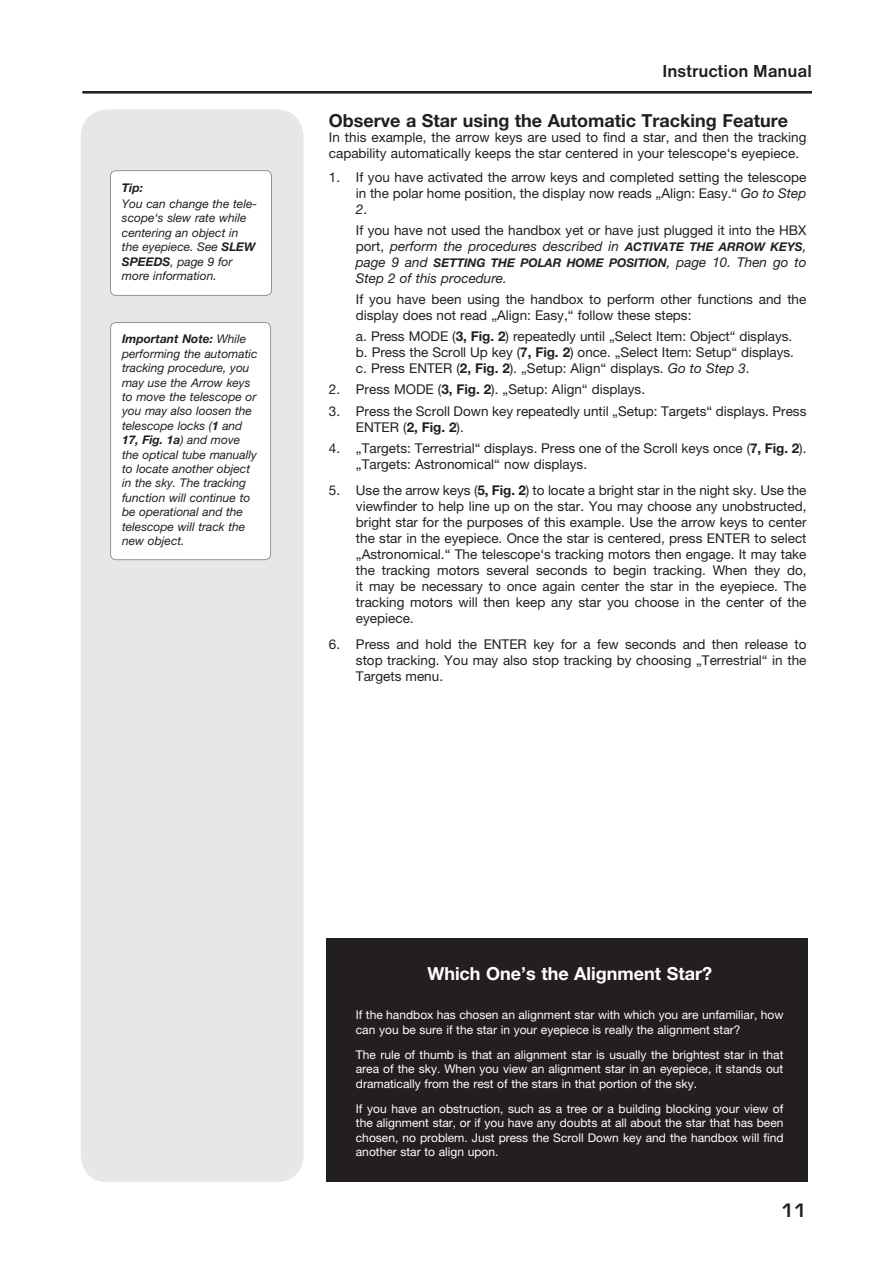
<style>
.page{position:relative;width:893px;height:1263px;background:#fff}
.page>*{position:absolute;margin:0;border:0;box-sizing:border-box;transform-origin:0 0}
.t1{font:700 18px "Helvetica Neue";color:#231f20}
.t2{font:700 18px "Helvetica Neue";color:#fff}
.t3{font:700 18px "Nimbus San D";color:#231f20}
.t4{font:600 18px "Eurostile";color:#231f20}
.t5{font:13.5px/15.9px "Helvetica Neue";color:#231f20}
.t6{font:italic 13.5px "Helvetica Neue";color:#231f20}
.t7{font:12px/14.4px "Helvetica Neue";color:#fff;text-align:justify}
.t8{font:italic 12px/14.4px "Helvetica Neue";color:#231f20}
.t9{font:italic 700 12px "Helvetica Neue";color:#231f20}
.s1{font-weight:700}
.s2{font-style:italic}
.s3{font-weight:700;font-style:italic;font-size:12px}
.s4{font-weight:400;font-size:13.5px}
</style>
<div class="page">
<hr style="left:83px;top:91px;width:729px;height:2px;background:#231f20">
<div style="left:81px;top:110px;width:223px;height:1072px;background:#e6e7e9;border-radius:27px"></div>
<div style="left:111px;top:322px;width:160px;height:238px;background:#fff;border-radius:5px"></div>
<div style="left:110px;top:322px;width:161px;height:238px;border:1px solid #939598;border-radius:5px"></div>
<div style="left:110px;top:171px;width:161px;height:124px;background:#fff;border-radius:5px"></div>
<div style="left:110px;top:170px;width:162px;height:126px;border:1px solid #939598;border-radius:5px"></div>
<div style="left:326px;top:939px;width:482px;height:243px;background:#231f20"></div>
<p class="t9" style="left:122px;top:180px;width:23px">Tip:</p>
<p class="t8" style="left:122px;top:196px;width:137px">You can change the tele&shy;scope‘s slew rate while centering an object in the eyepiece. See <span class="s1">SLEW<br>SPEEDS</span>, page 9 for more information.</p>
<p class="t8" style="left:122px;top:332px;width:137px"><span class="s1">Important Note:</span> While performing the automatic tracking procedure, you may use the Arrow keys to move the telescope or you may also loosen the telescope locks (<span class="s1">1</span> and<br><span class="s1">17, Fig. 1a</span>) and move the optical tube manually to locate another object in the sky. The tracking function will continue to be operational and the telescope will track the new object.</p>
<h1 class="t3" style="left:662px;top:61px;width:151px">Instruction Manual</h1>
<h1 class="t1" style="left:329px;top:109px;width:461px">Observe a Star using the Automatic Tracking Feature</h1>
<p class="t5" style="left:329px;top:130px;width:479px">In this example, the arrow keys are used to find a star, and then the tracking capability automatically keeps the star centered in your telescope‘s eyepiece.</p>
<p class="t5" style="left:356px;top:169px;width:452px;text-align:justify;text-indent:-27px">1. If you have activated the arrow keys and completed setting the telescope in the polar home position, the display now reads „Align: Easy.“ <span class="s2">Go to Step 2</span>.</p>
<p class="t5" style="left:356px;top:222px;width:452px">If you have not used the handbox yet or have just plugged it into the HBX port, <span class="s2">perform the procedures described in</span> <span class="s3">ACTIVATE THE ARROW KEYS</span><span class="s2">,</span></p>
<p class="t9" style="left:356px;top:255px;width:452px"><span class="s4">page 9 and</span> SETTING THE POLAR HOME POSITION<span class="s4">, page 10. Then go to</span></p>
<p class="t6" style="left:356px;top:270px;width:153px">Step 2 of this procedure.</p>
<p class="t5" style="left:356px;top:291px;width:452px">If you have been using the handbox to perform other functions and the display does not read „Align: Easy,“ follow these steps:</p>
<p class="t5" style="left:356px;top:328px;width:439px">a. Press MODE (<span class="s1">3, Fig. 2</span>) repeatedly until „Select Item: Object“ displays. b. Press the Scroll Up key (<span class="s1">7, Fig. 2</span>) once. „Select Item: Setup“ displays. c. Press ENTER (<span class="s1">2, Fig. 2</span>). „Setup: Align“ displays. <span class="s2">Go to Step 3</span>.</p>
<p class="t5" style="left:329px;top:381px;width:318px">2. Press MODE (<span class="s1">3, Fig. 2</span>). „Setup: Align“ displays.</p>
<p class="t5" style="left:356px;top:403px;width:452px;text-indent:-27px">3. Press the Scroll Down key repeatedly until „Setup: Targets“ displays. Press<br>ENTER (<span class="s1">2, Fig. 2</span>).</p>
<p class="t5" style="left:356px;top:440px;width:452px;text-indent:-27px">4. „Targets: Terrestrial“ displays. Press one of the Scroll keys once (<span class="s1">7, Fig. 2</span>). „Targets: Astronomical“ now displays.</p>
<p class="t5" style="left:356px;top:482px;width:452px;text-align:justify;text-indent:-27px">5. Use the arrow keys (<span class="s1">5, Fig. 2</span>) to locate a bright star in the night sky. Use the viewfinder to help line up on the star. You may choose any unobstructed, bright star for the purposes of this example. Use the arrow keys to center the star in the eyepiece. Once the star is centered, press ENTER to select „Astronomical.“ The telescope‘s tracking motors then engage. It may take the tracking motors several seconds to begin tracking. When they do, it may be necessary to once again center the star in the eyepiece. The tracking motors will then keep any star you choose in the center of the eyepiece.</p>
<p class="t5" style="left:356px;top:636px;width:452px;text-align:justify;text-indent:-27px">6. Press and hold the ENTER key for a few seconds and then release to stop tracking. You may also stop tracking by choosing „Terrestrial“ in the Targets menu.</p>
<h1 class="t2" style="left:427px;top:962px;width:286px">Which One’s the Alignment Star?</h1>
<p class="t7" style="left:356px;top:1008px;width:429px">If the handbox has chosen an alignment star with which you are unfamiliar, how can you be sure if the star in your eyepiece is really the alignment star?</p>
<p class="t7" style="left:356px;top:1047px;width:429px">The rule of thumb is that an alignment star is usually the brightest star in that area of the sky. When you view an alignment star in an eyepiece, it stands out dramatically from the rest of the stars in that portion of the sky.</p>
<p class="t7" style="left:356px;top:1101px;width:429px">If you have an obstruction, such as a tree or a building blocking your view of the alignment star, or if you have any doubts at all about the star that has been chosen, no problem. Just press the Scroll Down key and the handbox will find another star to align upon.</p>
<h1 class="t4" style="left:781px;top:1199px;width:27px">11</h1>
</div>
